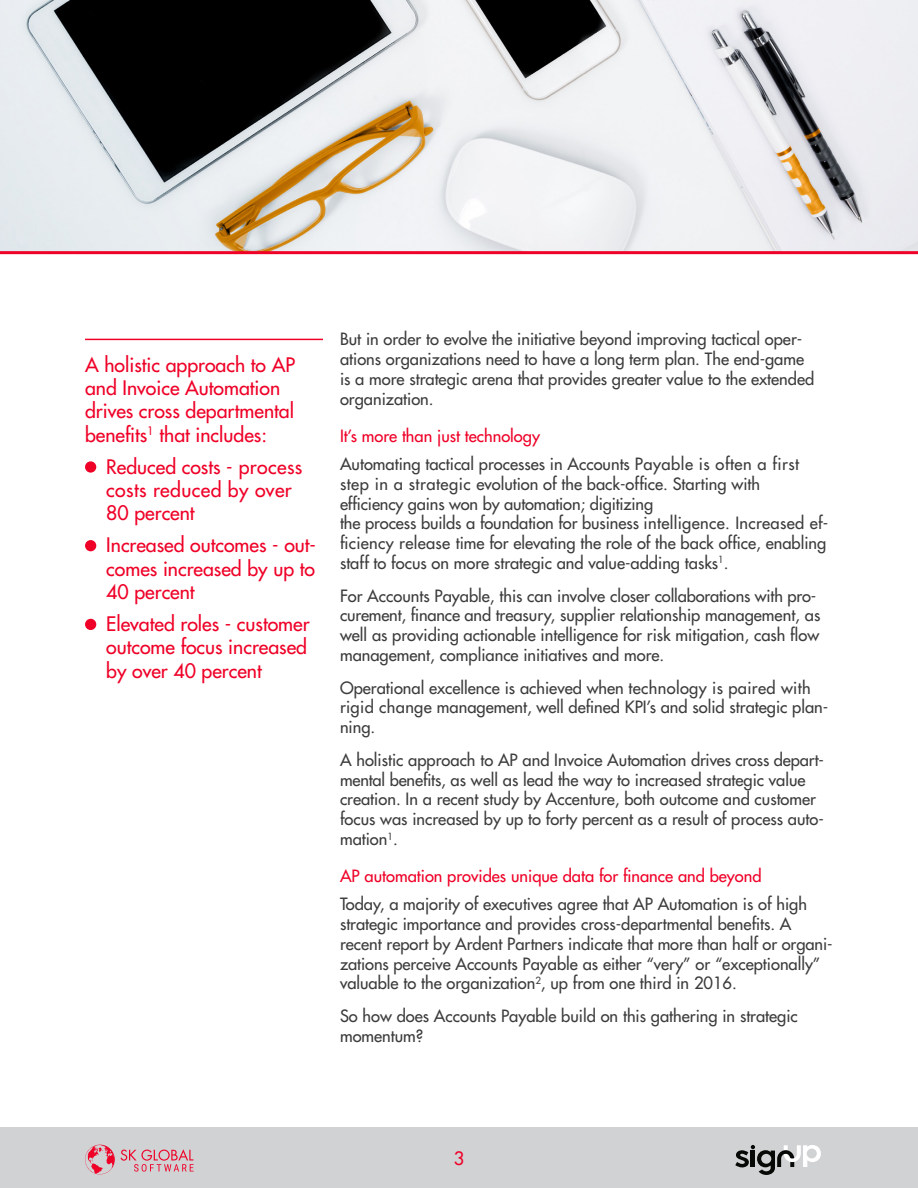
<style>
.page{position:relative;width:918px;height:1188px;background:#fff}
.page>*{position:absolute;margin:0;border:0;box-sizing:border-box;transform-origin:0 0}
.t1{font:500 19.5px/23.4px "Futura Std";color:#ef0027}
.t2{font:500 19.5px/23.4px "Futura Std";letter-spacing:.02em;color:#ef0027}
.t3{font:500 18px "Futura Std";color:#ef0027}
.t4{font:500 16.5px/19.8px "Futura Std";color:#3c3c3d}
.t5{font:500 16.5px "Futura Std";color:#ef0027}
</style>
<div class="page">
<div style="left:0;top:1128px;width:918px;height:60px;background:#d1d2d4"></div>
<svg style="left:121px;top:1149px;width:73px;height:23px"></svg>
<svg style="left:85px;top:1145px;width:30px;height:29px"></svg>
<svg style="left:735px;top:1145px;width:86px;height:30px"></svg>
<img style="left:0;top:0;width:918px;height:251px">
<hr style="left:0;top:251px;width:918px;height:3px;background:#ef0027">
<hr style="left:85px;top:339px;width:238px;height:1px;background:#ef0027">
<div style="left:85px;top:461px;width:11px;height:12px;background:#ef0027;border-radius:50%"></div>
<div style="left:85px;top:540px;width:11px;height:11px;background:#ef0027;border-radius:50%"></div>
<div style="left:85px;top:619px;width:11px;height:11px;background:#ef0027;border-radius:50%"></div>
<p class="t1" style="left:85px;top:353px;width:212px">A holistic approach to AP and Invoice Automation drives cross departmental benefits<sup>1</sup> that includes:</p>
<p class="t2" style="left:106px;top:455px;width:198px">Reduced costs - process costs reduced by over<br>80 percent</p>
<p class="t1" style="left:106px;top:534px;width:211px;text-align:justify">Increased outcomes - out&shy;comes increased by up to 40 percent</p>
<p class="t1" style="left:106px;top:612px;width:205px">Elevated roles - customer outcome focus increased by over 40 percent</p>
<p class="t4" style="left:340px;top:329px;width:476px">But in order to evolve the initiative beyond improving tactical oper&shy;ations organizations need to have a long term plan. The end-game is a more strategic arena that provides greater value to the extended organization.</p>
<p class="t5" style="left:340px;top:425px;width:202px">It’s more than just technology</p>
<p class="t4" style="left:340px;top:454px;width:490px">Automating tactical processes in Accounts Payable is often a first step in a strategic evolution of the back-office. Starting with<br>efficiency gains won by automation; digitizing<br>the process builds a foundation for business intelligence. Increased ef&shy;ficiency release time for elevating the role of the back office, enabling staff to focus on more strategic and value-adding tasks<sup>1</sup>.</p>
<p class="t4" style="left:340px;top:586px;width:482px">For Accounts Payable, this can involve closer collaborations with pro&shy;curement, finance and treasury, supplier relationship management, as well as providing actionable intelligence for risk mitigation, cash flow management, compliance initiatives and more.</p>
<p class="t4" style="left:340px;top:678px;width:490px">Operational excellence is achieved when technology is paired with rigid change management, well defined KPI’s and solid strategic plan&shy;ning.</p>
<p class="t4" style="left:340px;top:750px;width:486px">A holistic approach to AP and Invoice Automation drives cross depart&shy;mental benefits, as well as lead the way to increased strategic value creation. In a recent study by Accenture, both outcome and customer focus was increased by up to forty percent as a result of process auto&shy;mation<sup>1</sup>.</p>
<p class="t5" style="left:340px;top:865px;width:423px">AP automation provides unique data for finance and beyond</p>
<p class="t4" style="left:340px;top:894px;width:494px">Today, a majority of executives agree that AP Automation is of high strategic importance and provides cross-departmental benefits. A recent report by Ardent Partners indicate that more than half or organi&shy;zations perceive Accounts Payable as either “very” or “exceptionally” valuable to the organization<sup>2</sup>, up from one third in 2016.</p>
<p class="t4" style="left:340px;top:1006px;width:459px">So how does Accounts Payable build on this gathering in strategic momentum?</p>
<p class="t3" style="left:454px;top:1147px;width:12px">3</p>
</div>
